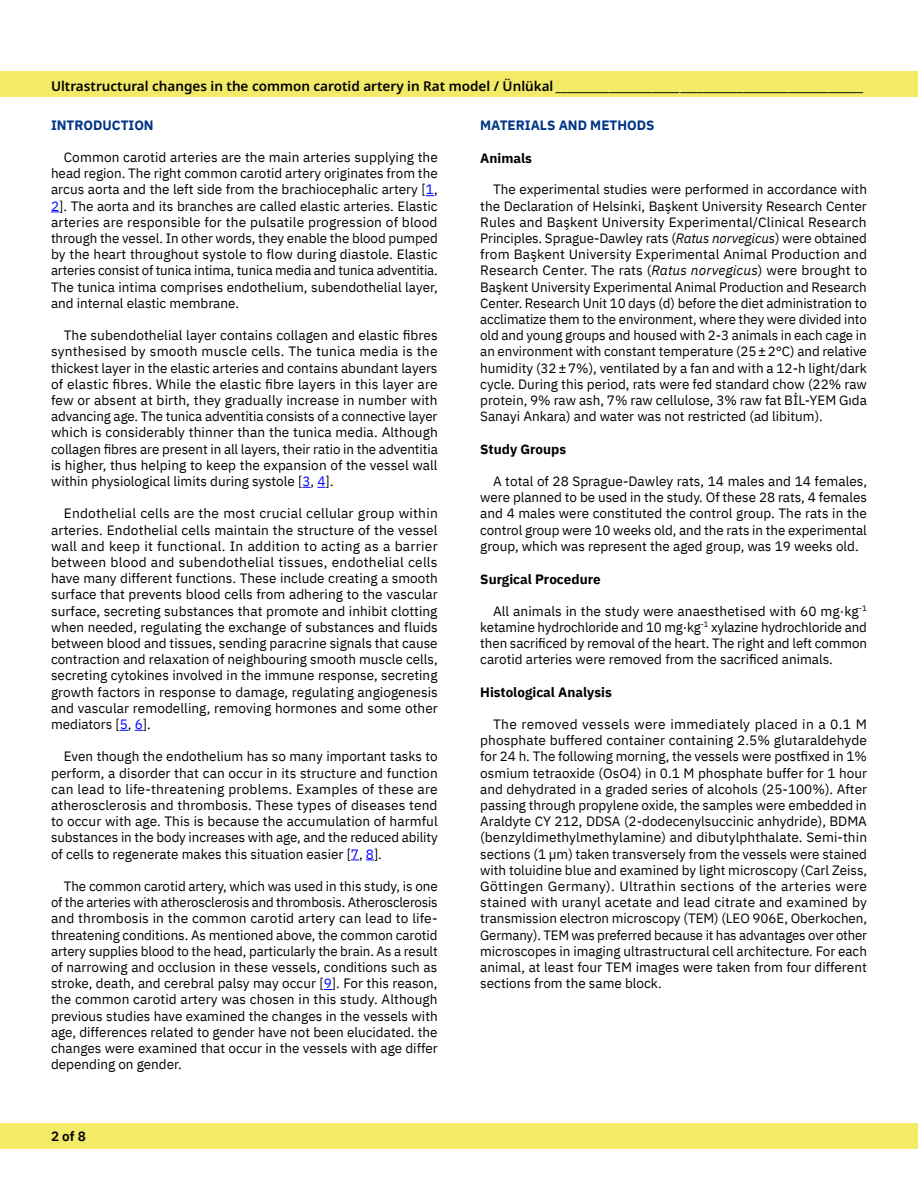
<style>
.page{position:relative;width:918px;height:1188px;background:#fff}
.page>*{position:absolute;margin:0;border:0;box-sizing:border-box;transform-origin:0 0}
.t1{font:13.5px/16.2px "IBM Plex Sans";color:#000;text-align:justify}
.t2{font:600 13.5px "Noto Sans";color:#000}
.t3{font:700 13.5px "IBM Plex Sans";color:#000}
.t4{font:700 13.5px "IBM Plex Sans";color:#003687}
.t5{font:600 13.5px "IBM Plex Sans";color:#000}
.s1{font-style:italic}
.s2{color:#00f}
</style>
<div class="page">
<div style="left:0;top:71px;width:918px;height:26px;background:#f3ea67"></div>
<div style="left:0;top:1123px;width:918px;height:25px;background:#f3ea67"></div>
<p class="t2" style="left:51px;top:79px;width:814px">Ultrastructural changes in the common carotid artery in Rat model / Ünlükal <span class="s1">_______________________</span>________________________________</p>
<p class="t4" style="left:51px;top:114px;width:104px">INTRODUCTION</p>
<p class="t1" style="left:51px;top:148px;width:388px;text-indent:13px">Common carotid arteries are the main arteries supplying the head region. The right common carotid artery originates from the arcus aorta and the left side from the brachiocephalic artery [<span class="s2">1</span>, <span class="s2">2</span>]. The aorta and its branches are called elastic arteries. Elastic arteries are responsible for the pulsatile progression of blood through the vessel. In other words, they enable the blood pumped by the heart throughout systole to flow during diastole. Elastic arteries consist of tunica intima, tunica media and tunica adventitia.<br>The tunica intima comprises endothelium, subendothelial layer, and internal elastic membrane.</p>
<p class="t1" style="left:51px;top:326px;width:388px;text-indent:13px">The subendothelial layer contains collagen and elastic fibres synthesised by smooth muscle cells. The tunica media is the thickest layer in the elastic arteries and contains abundant layers of elastic fibres. While the elastic fibre layers in this layer are few or absent at birth, they gradually increase in number with advancing age. The tunica adventitia consists of a connective layer which is considerably thinner than the tunica media. Although collagen fibres are present in all layers, their ratio in the adventitia is higher, thus helping to keep the expansion of the vessel wall within physiological limits during systole [<span class="s2">3</span>, <span class="s2">4</span>].</p>
<p class="t1" style="left:51px;top:504px;width:388px;text-indent:13px">Endothelial cells are the most crucial cellular group within arteries. Endothelial cells maintain the structure of the vessel wall and keep it functional. In addition to acting as a barrier between blood and subendothelial tissues, endothelial cells have many different functions. These include creating a smooth surface that prevents blood cells from adhering to the vascular surface, secreting substances that promote and inhibit clotting when needed, regulating the exchange of substances and fluids between blood and tissues, sending paracrine signals that cause contraction and relaxation of neighbouring smooth muscle cells, secreting cytokines involved in the immune response, secreting growth factors in response to damage, regulating angiogenesis and vascular remodelling, removing hormones and some other mediators [<span class="s2">5</span>, <span class="s2">6</span>].</p>
<p class="t1" style="left:51px;top:747px;width:388px;text-indent:13px">Even though the endothelium has so many important tasks to perform, a disorder that can occur in its structure and function can lead to life-threatening problems. Examples of these are atherosclerosis and thrombosis. These types of diseases tend to occur with age. This is because the accumulation of harmful substances in the body increases with age, and the reduced ability of cells to regenerate makes this situation easier [<span class="s2">7</span>, <span class="s2">8</span>].</p>
<p class="t1" style="left:51px;top:877px;width:388px;text-indent:13px">The common carotid artery, which was used in this study, is one of the arteries with atherosclerosis and thrombosis. Atherosclerosis and thrombosis in the common carotid artery can lead to life&shy;threatening conditions. As mentioned above, the common carotid artery supplies blood to the head, particularly the brain. As a result of narrowing and occlusion in these vessels, conditions such as stroke, death, and cerebral palsy may occur [<span class="s2">9</span>]. For this reason, the common carotid artery was chosen in this study. Although previous studies have examined the changes in the vessels with age, differences related to gender have not been elucidated. the changes were examined that occur in the vessels with age differ depending on gender.</p>
<p class="t5" style="left:51px;top:1126px;width:36px">2 of 8</p>
<p class="t4" style="left:480px;top:114px;width:176px">MATERIALS AND METHODS</p>
<p class="t3" style="left:480px;top:147px;width:53px">Animals</p>
<p class="t1" style="left:480px;top:180px;width:388px;text-indent:13px">The experimental studies were performed in accordance with the Declaration of Helsinki, Başkent University Research Center Rules and Başkent University Experimental/Clinical Research Principles. Sprague-Dawley rats (<span class="s1">Ratus norvegicus</span>) were obtained from Başkent University Experimental Animal Production and Research Center. The rats (<span class="s1">Ratus norvegicus</span>) were brought to Başkent University Experimental Animal Production and Research Center. Research Unit 10 days (d) before the diet administration to acclimatize them to the environment, where they were divided into old and young groups and housed with 2-3 animals in each cage in an environment with constant temperature (25±2°С) and relative humidity (32±7%), ventilated by a fan and with a 12-h light/dark cycle. During this period, rats were fed standard chow (22% raw protein, 9% raw ash, 7% raw cellulose, 3% raw fat BİL-YEM Gıda Sanayi Ankara) and water was not restricted (ad libitum).</p>
<p class="t3" style="left:480px;top:439px;width:87px">Study Groups</p>
<p class="t1" style="left:480px;top:472px;width:388px;text-indent:13px">A total of 28 Sprague-Dawley rats, 14 males and 14 females, were planned to be used in the study. Of these 28 rats, 4 females and 4 males were constituted the control group. The rats in the control group were 10 weeks old, and the rats in the experimental group, which was represent the aged group, was 19 weeks old.</p>
<p class="t3" style="left:480px;top:568px;width:122px">Surgical Procedure</p>
<p class="t1" style="left:480px;top:602px;width:388px;text-indent:13px">All animals in the study were anaesthetised with 60 mg·kg<sup>-1 </sup>ketamine hydrochloride and 10 mg·kg<sup>-1</sup> xylazine hydrochloride and then sacrificed by removal of the heart. The right and left common carotid arteries were removed from the sacrificed animals.</p>
<p class="t3" style="left:480px;top:682px;width:133px">Histological Analysis</p>
<p class="t1" style="left:480px;top:715px;width:388px;text-indent:13px">The removed vessels were immediately placed in a 0.1 M phosphate buffered container containing 2.5% glutaraldehyde for 24 h. The following morning, the vessels were postfixed in 1% osmium tetraoxide (OsO4) in 0.1 M phosphate buffer for 1 hour and dehydrated in a graded series of alcohols (25-100%). After passing through propylene oxide, the samples were embedded in Araldyte CY 212, DDSA (2-dodecenylsuccinic anhydride), BDMA (benzyldimethylmethylamine) and dibutylphthalate. Semi-thin sections (1 µm) taken transversely from the vessels were stained with toluidine blue and examined by light microscopy (Carl Zeiss, Göttingen Germany). Ultrathin sections of the arteries were stained with uranyl acetate and lead citrate and examined by transmission electron microscopy (TEM) (LEO 906E, Oberkochen, Germany). TEM was preferred because it has advantages over other microscopes in imaging ultrastructural cell architecture. For each animal, at least four TEM images were taken from four different sections from the same block.</p>
</div>
